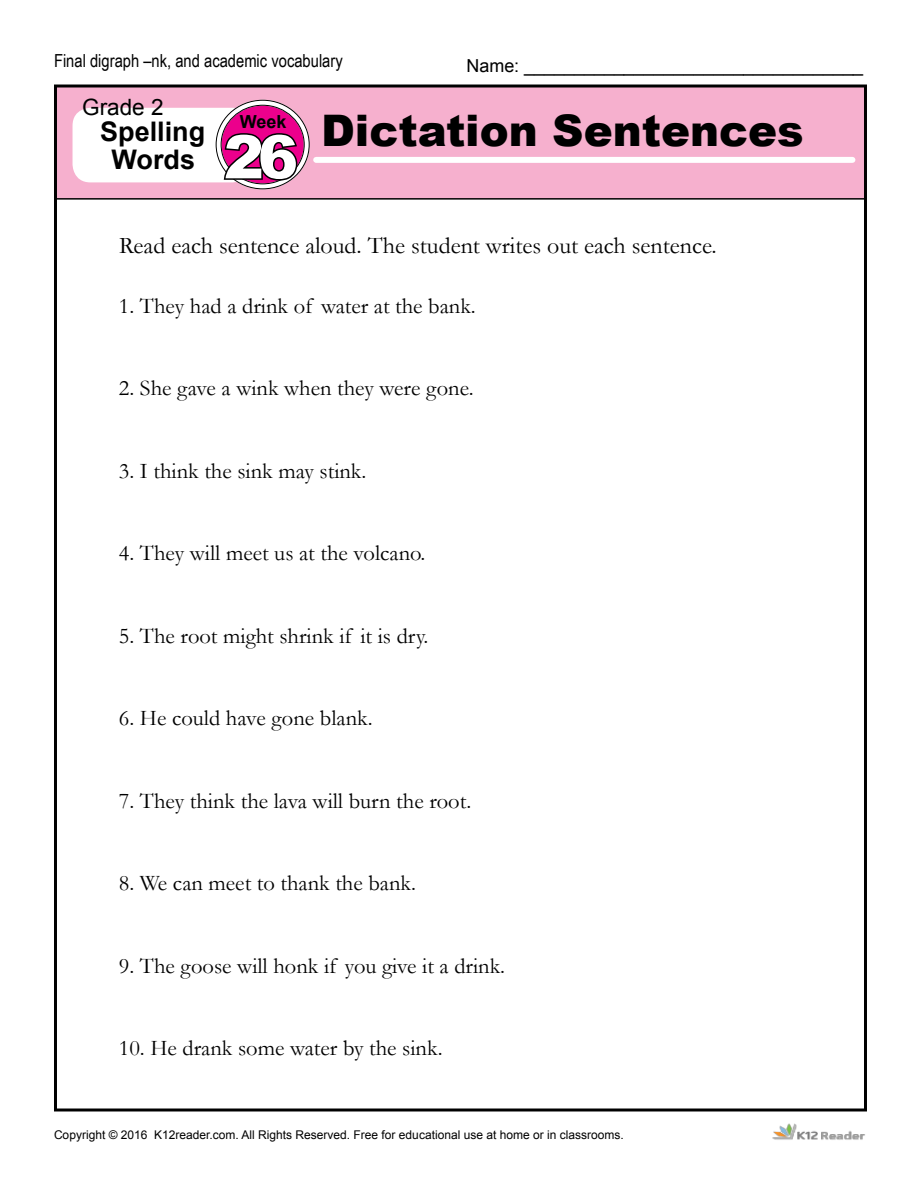
<style>
.page{position:relative;width:918px;height:1188px;background:#fff}
.page>*{position:absolute;margin:0;border:0;box-sizing:border-box;transform-origin:0 0}
.t1{font:900 60px "Arial";color:#fff}
.t2{font:900 43.5px "Arial";color:#000}
.t3{font:700 27px/28.3px "Arial";color:#000;text-align:center}
.t4{font:24px "Garamond";color:#000}
.t5{font:22.5px "Garamond";color:#000}
.t6{font:22.5px "Arial";color:#000}
.t7{font:18px "Arial";color:#000}
.t8{font:18px "Arial Narrow";color:#000}
.t9{font:700 18px "Arial";color:#000}
.t10{font:12px "Arial";color:#000}
</style>
<div class="page">
<div style="left:55px;top:86px;width:810px;height:113px;background:#f6b0ce"></div>
<div style="left:54px;top:86px;width:812px;height:114px;border:2px solid #000"></div>
<div style="left:73px;top:108px;width:177px;height:74px;background:#fff;border-radius:18px"></div>
<svg style="left:219px;top:103px;width:88px;height:83px;background:#e1178f"></svg>
<div style="left:216px;top:100px;width:94px;height:89px;border:6px solid #fff;border-radius:50%"></div>
<div style="left:316px;top:157px;width:536px;height:6px;background:#fff"></div>
<svg style="left:222px;top:131px;width:77px;height:51px;background:#9b0f62"></svg>
<img style="left:772px;top:1123px;width:93px;height:17px">
<p class="t8" style="left:54px;top:48px;width:290px">Final digraph –nk, and academic vocabulary</p>
<p class="t7" style="left:466px;top:53px;width:398px">Name: __________________________________</p>
<p class="t6" style="left:82px;top:92px;width:83px">Grade 2</p>
<p class="t3" style="left:100px;top:118px;width:107px">Spelling<br>Words</p>
<h2 class="t2" style="left:321px;top:99px;width:484px">Dictation Sentences</h2>
<p class="t9" style="left:240px;top:110px;width:48px">Week</p>
<h1 class="t1" style="left:224px;top:113px;width:76px">26</h1>
<p class="t4" style="left:119px;top:229px;width:599px">Read each sentence aloud. The student writes out each sentence.</p>
<p class="t5" style="left:119px;top:290px;width:359px">1. They had a drink of water at the bank.</p>
<p class="t5" style="left:119px;top:373px;width:356px">2. She gave a wink when they were gone.</p>
<p class="t5" style="left:119px;top:455px;width:249px">3. I think the sink may stink.</p>
<p class="t5" style="left:119px;top:538px;width:308px">4. They will meet us at the volcano.</p>
<p class="t5" style="left:119px;top:620px;width:311px">5. The root might shrink if it is dry.</p>
<p class="t5" style="left:119px;top:703px;width:255px">6. He could have gone blank.</p>
<p class="t5" style="left:119px;top:785px;width:354px">7. They think the lava will burn the root.</p>
<p class="t5" style="left:119px;top:868px;width:299px">8. We can meet to thank the bank.</p>
<p class="t5" style="left:119px;top:950px;width:388px">9. The goose will honk if you give it a drink.</p>
<p class="t5" style="left:119px;top:1033px;width:325px">10. He drank some water by the sink.</p>
<p class="t10" style="left:54px;top:1127px;width:571px">Copyright © 2016 K12reader.com. All Rights Reserved. Free for educational use at home or in classrooms.</p>
</div>
